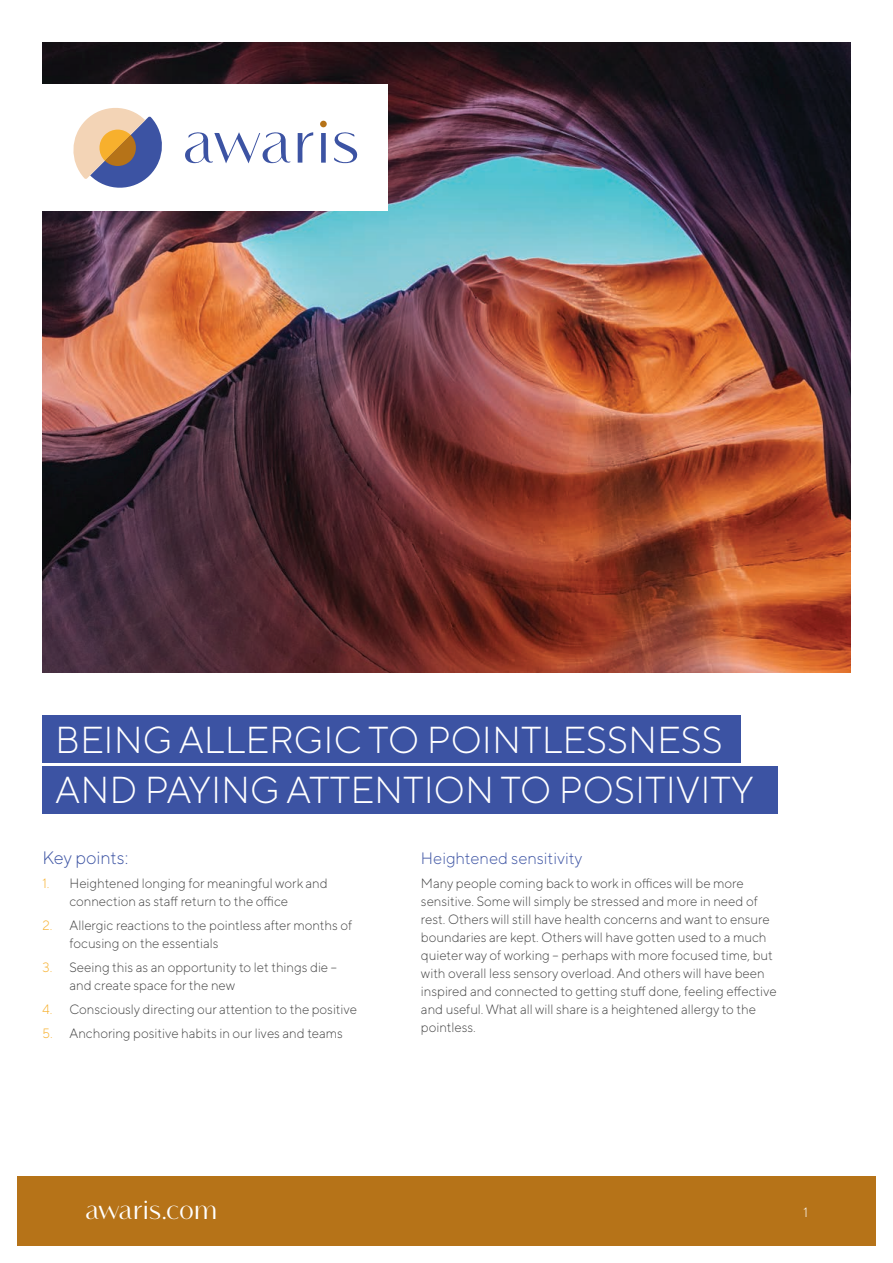
<style>
.page{position:relative;width:893px;height:1263px;background:#fff}
.page>*{position:absolute;margin:0;border:0;box-sizing:border-box;transform-origin:0 0}
.t1{font:300 37.5px/49.5px "TT Norms Pro";color:#fff}
.t2{font:700 30px "Vanitas";color:#fff}
.t3{font:300 18px "TT Norms Pro";color:#3c53a3}
.t4{font:300 16.5px "TT Norms Pro";color:#3c53a3}
.t5{font:300 13.5px/18px "TT Norms Pro";color:#434343}
.t6{font:300 13.5px "TT Norms Pro";color:#fff}
.s1{color:#f7b02d}
</style>
<div class="page">
<div style="left:17px;top:1177px;width:859px;height:69px;background:#b67318"></div>
<img style="left:43px;top:43px;width:807px;height:630px">
<div style="left:43px;top:715px;width:698px;height:48px;background:#3c53a3"></div>
<div style="left:43px;top:766px;width:735px;height:47px;background:#3c53a3"></div>
<div style="left:34px;top:85px;width:354px;height:126px;background:#fff"></div>
<svg style="left:73px;top:108px;width:89px;height:80px"></svg>
<div style="left:320px;top:121px;width:7px;height:6px;background:#b67318;border-radius:50%"></div>
<svg style="left:185px;top:132px;width:173px;height:31px"></svg>
<h1 class="t1" style="left:55px;top:712px;width:700px">BEING ALLERGIC TO POINTLESSNESS<br>AND PAYING ATTENTION TO POSITIVITY</h1>
<h3 class="t3" style="left:43px;top:845px;width:87px">Key points:</h3>
<p class="t5" style="left:70px;top:873px;width:260px;text-indent:-27px"><span class="s1">1.</span> Heightened longing for meaningful work and connection as staff return to the office</p>
<p class="t5" style="left:70px;top:915px;width:284px;text-indent:-27px"><span class="s1">2.</span> Allergic reactions to the pointless after months of focusing on the essentials</p>
<p class="t5" style="left:70px;top:957px;width:269px;text-indent:-27px"><span class="s1">3.</span> Seeing this as an opportunity to let things die – and create space for the new</p>
<p class="t5" style="left:43px;top:999px;width:316px"><span class="s1">4.</span> Consciously directing our attention to the positive</p>
<p class="t5" style="left:43px;top:1023px;width:302px"><span class="s1">5.</span> Anchoring positive habits in our lives and teams</p>
<p class="t4" style="left:421px;top:846px;width:163px">Heightened sensitivity</p>
<p class="t5" style="left:421px;top:873px;width:357px">Many people coming back to work in offices will be more sensitive. Some will simply be stressed and more in need of rest. Others will still have health concerns and want to ensure boundaries are kept. Others will have gotten used to a much quieter way of working – perhaps with more focused time, but with overall less sensory overload. And others will have been inspired and connected to getting stuff done, feeling effective and useful. What all will share is a heightened allergy to the pointless.</p>
<h2 class="t2" style="left:85px;top:1190px;width:134px">awaris.com</h2>
<p class="t6" style="left:803px;top:1203px;width:6px">1</p>
</div>
